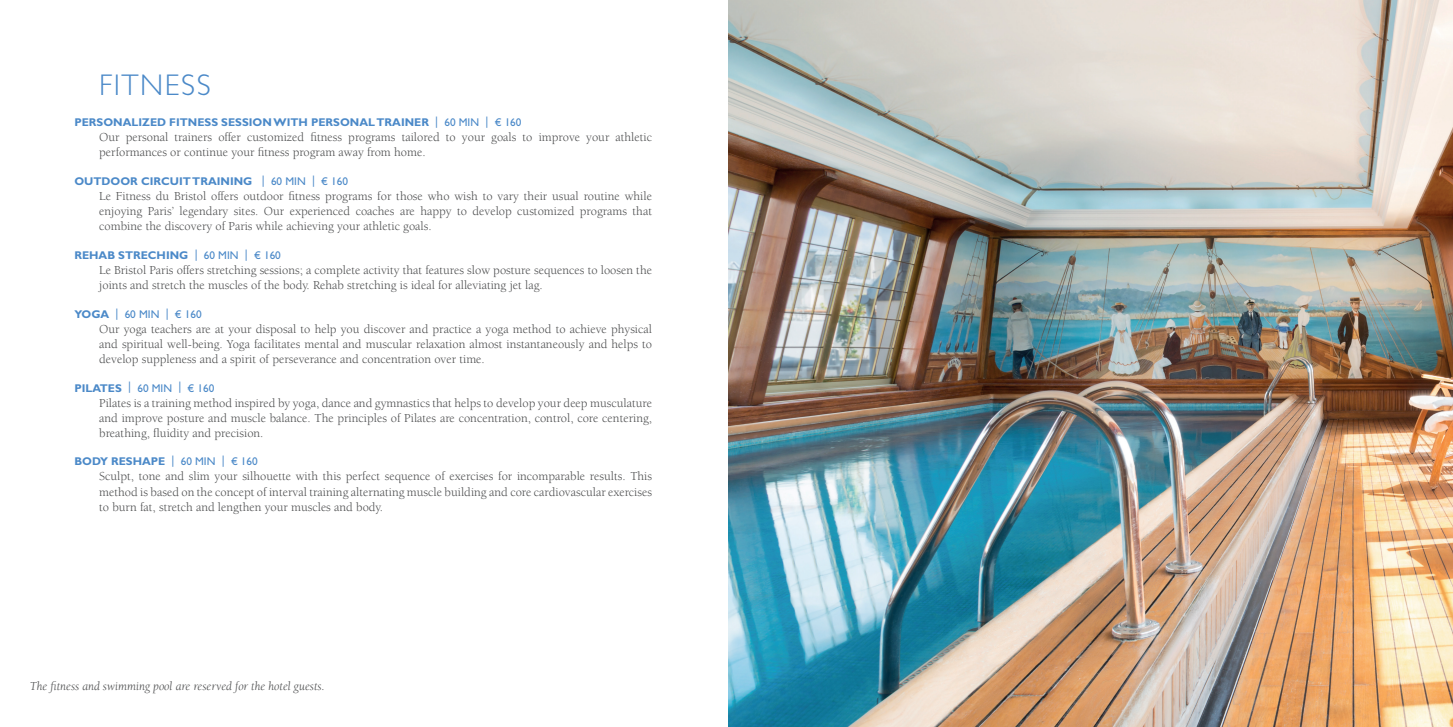
<style>
.page{position:relative;width:1453px;height:727px;background:#fff}
.page>*{position:absolute;margin:0;border:0;box-sizing:border-box;transform-origin:0 0}
.t1{font:300 30px "Gill Sans Std";letter-spacing:.05em;color:#4b89c8}
.t2{font:12.5px/15px "Berkeley Std";color:#4b4c4d;text-align:justify}
.t3{font:italic 12.5px "Berkeley Std";color:#4b4c4d}
.t4{font:700 11.25px "Gill Sans Std";color:#4b89c8}
.t5{font:11.25px "Gill Sans Std";color:#4b89c8}
.s1{font-weight:400}
.s2{font-weight:700}
</style>
<div class="page">
<img style="left:728px;top:0;width:725px;height:726px">
<p class="t1" style="left:99px;top:68px;width:113px">FITNESS</p>
<p class="t4" style="left:74px;top:116px;width:449px">PERSONALIZED FITNESS SESSION WITH PERSONAL TRAINER <span class="s1">| 60 MIN | € 160</span></p>
<p class="t2" style="left:99px;top:130px;width:554px">Our personal trainers offer customized fitness programs tailored to your goals to improve your athletic performances or continue your fitness program away from home.</p>
<p class="t4" style="left:74px;top:175px;width:275px">OUTDOOR CIRCUIT TRAINING <span class="s1">| 60 MIN | € 160</span></p>
<p class="t2" style="left:99px;top:189px;width:554px">Le Fitness du Bristol offers outdoor fitness programs for those who wish to vary their usual routine while enjoying Paris’ legendary sites. Our experienced coaches are happy to develop customized programs that combine the discovery of Paris while achieving your athletic goals.</p>
<p class="t4" style="left:74px;top:248px;width:208px">REHAB STRECHING <span class="s1">| 60 MIN | € 160</span></p>
<p class="t2" style="left:99px;top:263px;width:554px">Le Bristol Paris offers stretching sessions; a complete activity that features slow posture sequences to loosen the joints and stretch the muscles of the body. Rehab stretching is ideal for alleviating jet lag.</p>
<p class="t5" style="left:74px;top:307px;width:129px"><span class="s2">YOGA</span> | 60 MIN | € 160</p>
<p class="t2" style="left:99px;top:321px;width:554px">Our yoga teachers are at your disposal to help you discover and practice a yoga method to achieve physical and spiritual well-being. Yoga facilitates mental and muscular relaxation almost instantaneously and helps to develop suppleness and a spirit of perseverance and concentration over time.</p>
<p class="t5" style="left:74px;top:381px;width:142px"><span class="s2">PILATES</span> | 60 MIN | € 160</p>
<p class="t2" style="left:99px;top:395px;width:554px">Pilates is a training method inspired by yoga, dance and gymnastics that helps to develop your deep musculature and improve posture and muscle balance. The principles of Pilates are concentration, control, core centering, breathing, fluidity and precision.</p>
<p class="t4" style="left:74px;top:455px;width:185px">BODY RESHAPE <span class="s1">| 60 MIN | € 160</span></p>
<p class="t2" style="left:99px;top:469px;width:554px">Sculpt, tone and slim your silhouette with this perfect sequence of exercises for incomparable results. This method is based on the concept of interval training alternating muscle building and core cardiovascular exercises to burn fat, stretch and lengthen your muscles and body.</p>
<p class="t3" style="left:30px;top:678px;width:296px">The fitness and swimming pool are reserved for the hotel guests.</p>
</div>
